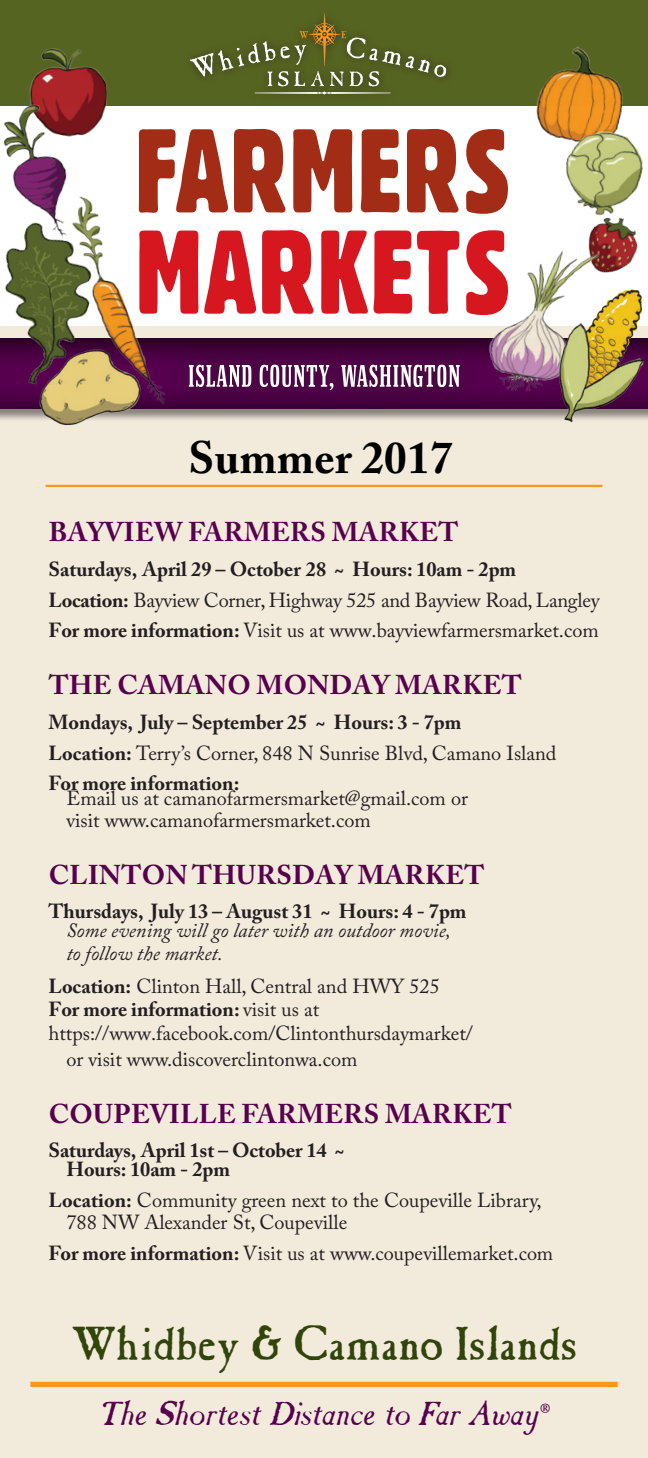
<style>
.page{position:relative;width:648px;height:1458px;background:#fff}
.page>*{position:absolute;margin:0;border:0;box-sizing:border-box;transform-origin:0 0}
.t1{font:49.5px "Caslon Antique";color:#31450b}
.t2{font:700 45px "Adobe Caslon Pro";letter-spacing:.01em;color:#000}
.t3{font:italic 33.75px "Caslon Antique";letter-spacing:-.01em;color:#56004e}
.Market_info_text_1{font:700 27px "Adobe Caslon Pro";letter-spacing:.015em;color:#56004e}
.Market_info_text_1-2{font:20.25px/30.6px "Adobe Caslon Pro";color:#231f20}
.Market_info_text_1-3{font:700 20.25px/30.6px "Adobe Caslon Pro";color:#231f20}
.Market_info_text_1-4{font:italic 20.25px/19.6px "Adobe Caslon Pro";color:#231f20;text-align:center}
.s1{font-weight:700}
.s2{font-weight:400}
.s3{font-weight:700;font-style:normal}
</style>
<div class="page">
<div style="left:0;top:319px;width:648px;height:1139px;background:#f2eadb"></div>
<div style="left:0;top:0;width:648px;height:326px;background:#fff"></div>
<div style="left:0;top:0;width:648px;height:105px;background:#566421"></div>
<svg style="left:188px;top:230px;width:269px;height:84px"></svg>
<svg style="left:139px;top:129px;width:369px;height:85px"></svg>
<div style="left:0;top:340px;width:648px;height:82px;background:#231f20;opacity:.5"></div>
<div style="left:0;top:339px;width:648px;height:73px;background:#231f20;opacity:.78"></div>
<div style="left:167px;top:343px;width:315px;height:67px;background:#231f20;opacity:.75"></div>
<svg style="left:189px;top:365px;width:268px;height:25px;background:#90658b"></svg>
<img style="left:602px;top:226px;width:36px;height:47px">
<img style="left:457px;top:226px;width:145px;height:177px">
<img style="left:520px;top:46px;width:118px;height:65px">
<img style="left:552px;top:280px;width:92px;height:143px">
<img style="left:536px;top:111px;width:107px;height:115px">
<svg style="left:190px;top:13px;width:256px;height:82px"></svg>
<img style="left:31px;top:399px;width:37px;height:27px">
<img style="left:0;top:253px;width:60px;height:146px">
<img style="left:29px;top:48px;width:81px;height:88px">
<img style="left:0;top:93px;width:81px;height:160px">
<img style="left:60px;top:190px;width:128px;height:235px">
<div style="left:30px;top:1382px;width:588px;height:5px;background:#f7971d"></div>
<hr style="left:46px;top:485px;width:556px;height:2px;background:#f7971d">
<h2 class="t2" style="left:189px;top:431px;width:266px">Summer 2017</h2>
<p class="Market_info_text_1" style="left:49px;top:516px;width:411px">BAYVIEW FARMERS MARKET</p>
<p class="Market_info_text_1-2" style="left:49px;top:554px;width:552px"><span class="s1">Saturdays, April 29 – October 28 ~ Hours: 10am - 2pm<br>Location:</span> Bayview Corner, Highway 525 and Bayview Road, Langley<br><span class="s1">For more information:</span> Visit us at www.bayviewfarmersmarket.com</p>
<p class="Market_info_text_1" style="left:49px;top:669px;width:475px">THE CAMANO MONDAY MARKET</p>
<p class="Market_info_text_1-3" style="left:49px;top:707px;width:509px">Mondays, July – September 25 ~ Hours: 3 - 7pm<br>Location: <span class="s2">Terry’s Corner, 848 N Sunrise Blvd, Camano Island<br></span>For more information:</p>
<p class="Market_info_text_1-2" style="left:66px;top:786px;width:403px;line-height:22.5px">Email us at camanofarmersmarket@gmail.com or visit www.camanofarmersmarket.com</p>
<p class="Market_info_text_1" style="left:49px;top:859px;width:437px">CLINTON THURSDAY MARKET</p>
<p class="Market_info_text_1-4" style="left:49px;top:901px;width:419px"><span class="s3">Thursdays, July 13 – August 31 ~ Hours: 4 - 7pm<br></span>Some evening will go later with an outdoor movie,</p>
<p class="Market_info_text_1-4" style="left:66px;top:943px;width:158px">to follow the market.</p>
<p class="Market_info_text_1-2" style="left:49px;top:971px;width:393px"><span class="s1">Location:</span> Clinton Hall, Central and HWY 525</p>
<p class="Market_info_text_1-3" style="left:49px;top:994px;width:272px">For more information: <span class="s2">visit us at</span></p>
<p class="Market_info_text_1-2" style="left:49px;top:1018px;width:426px">https://www.facebook.com/Clintonthursdaymarket/</p>
<p class="Market_info_text_1-2" style="left:66px;top:1044px;width:292px">or visit www.discoverclintonwa.com</p>
<p class="Market_info_text_1" style="left:49px;top:1098px;width:465px">COUPEVILLE FARMERS MARKET</p>
<p class="Market_info_text_1-3" style="left:66px;top:1140px;width:280px;line-height:19.6px;text-indent:-18px">Saturdays, April 1st – October 14 ~<br>Hours: 10am - 2pm</p>
<p class="Market_info_text_1-2" style="left:66px;top:1189px;width:477px;line-height:22.5px;text-indent:-18px"><span class="s1">Location:</span> Community green next to the Coupeville Library,<br>788 NW Alexander St, Coupeville</p>
<p class="Market_info_text_1-2" style="left:49px;top:1238px;width:506px"><span class="s1">For more information:</span> Visit us at www.coupevillemarket.com</p>
<p class="t1" style="left:71px;top:1321px;width:507px">Whidbey &amp; Camano Islands</p>
<p class="t3" style="left:97px;top:1398px;width:455px">The Shortest Distance to Far Away <sup>®</sup></p>
</div>
